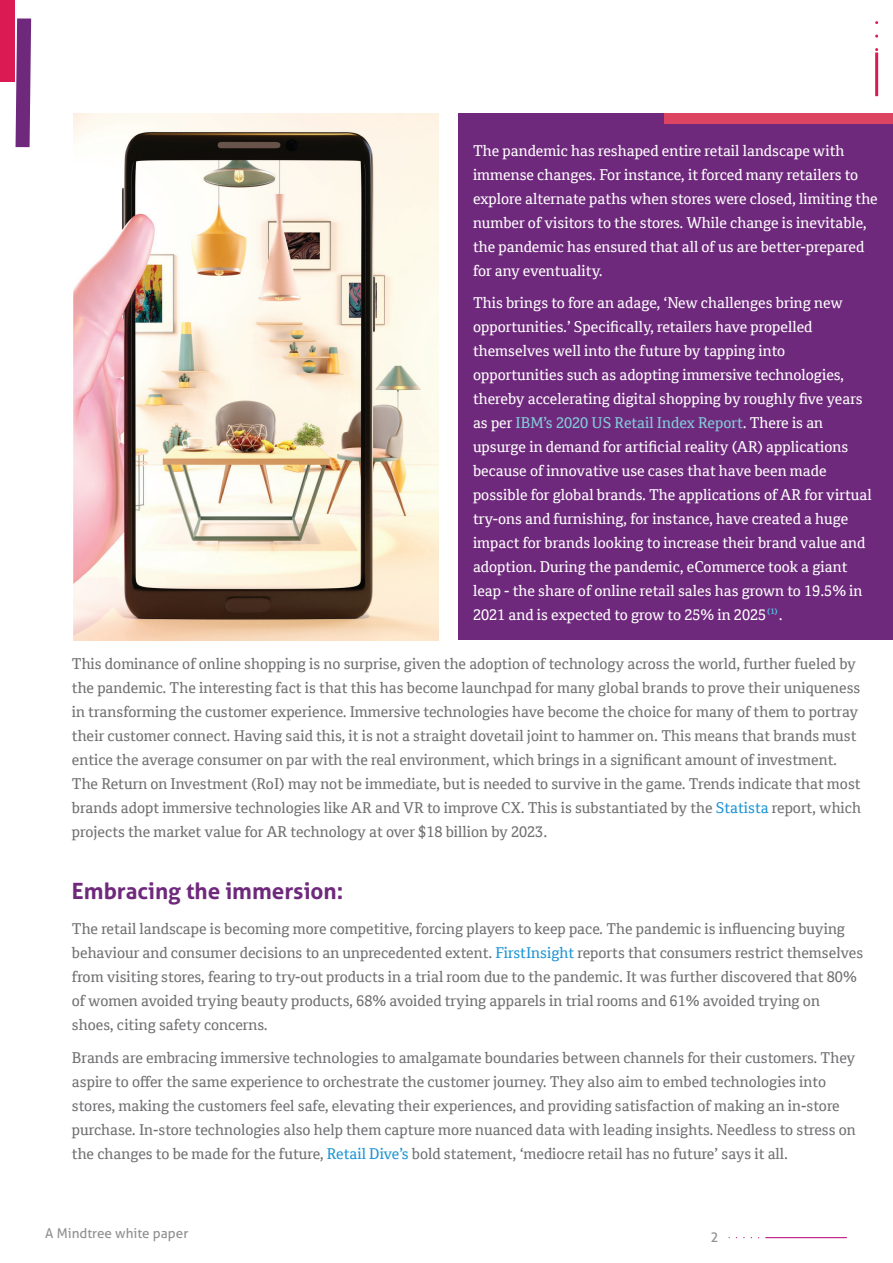
<style>
.page{position:relative;width:893px;height:1263px;background:#fff}
.page>*{position:absolute;margin:0;border:0;box-sizing:border-box;transform-origin:0 0}
.t1{font:700 22.5px "Aller Typo";color:#6f297c}
.t2{font:15px/24px "Cordale";color:#707073}
.t3{font:15px/24px "Cordale";color:#fff}
.t4{font:13.5px "Aller Typo";color:#919191}
.t5{font:700 7.8px "Cordale";color:#4dc6e2}
.s1{color:#82cdda}
.s2{color:#1e95d3}
</style>
<div class="page">
<div style="left:459px;top:113px;width:434px;height:527px;background:#6f297c"></div>
<div style="left:665px;top:113px;width:228px;height:11px;background:#dd4461"></div>
<hr style="left:766px;top:1237px;width:80px;height:1px;background:#c11b83">
<img style="left:73px;top:113px;width:365px;height:527px">
<svg style="left:16px;top:18px;width:15px;height:129px;background:#793885"></svg>
<div style="left:0;top:0;width:14px;height:81px;background:#db1a53"></div>
<hr style="left:875px;top:53px;width:3px;height:43px;background:#db1a53">
<p class="t3" style="left:473px;top:139px;width:406px">The pandemic has reshaped entire retail landscape with immense changes. For instance, it forced many retailers to explore alternate paths when stores were closed, limiting the number of visitors to the stores. While change is inevitable, the pandemic has ensured that all of us are better-prepared for any eventuality.</p>
<p class="t3" style="left:473px;top:291px;width:400px">This brings to fore an adage, ‘New challenges bring new opportunities.’ Specifically, retailers have propelled themselves well into the future by tapping into opportunities such as adopting immersive technologies, thereby accelerating digital shopping by roughly five years as per <span class="s1">IBM’s 2020 US Retail Index Report</span>. There is an upsurge in demand for artificial reality (AR) applications because of innovative use cases that have been made possible for global brands. The applications of AR for virtual try-ons and furnishing, for instance, have created a huge impact for brands looking to increase their brand value and adoption. During the pandemic, eCommerce took a giant leap - the share of online retail sales has grown to 19.5% in 2021 and is expected to grow to 25% in 2025 .</p>
<p class="t2" style="left:72px;top:652px;width:791px">This dominance of online shopping is no surprise, given the adoption of technology across the world, further fueled by the pandemic. The interesting fact is that this has become launchpad for many global brands to prove their uniqueness in transforming the customer experience. Immersive technologies have become the choice for many of them to portray their customer connect. Having said this, it is not a straight dovetail joint to hammer on. This means that brands must entice the average consumer on par with the real environment, which brings in a significant amount of investment.<br>The Return on Investment (RoI) may not be immediate, but is needed to survive in the game. Trends indicate that most brands adopt immersive technologies like AR and VR to improve CX. This is substantiated by the <span class="s2">Statista</span> report, which projects the market value for AR technology at over $18 billion by 2023.</p>
<p class="t5" style="left:767px;top:607px;width:12px">(1)</p>
<h1 class="t1" style="left:72px;top:877px;width:273px">Embracing the immersion:</h1>
<p class="t2" style="left:72px;top:916px;width:793px">The retail landscape is becoming more competitive, forcing players to keep pace. The pandemic is influencing buying behaviour and consumer decisions to an unprecedented extent. <span class="s2">FirstInsight</span> reports that consumers restrict themselves from visiting stores, fearing to try-out products in a trial room due to the pandemic. It was further discovered that 80% of women avoided trying beauty products, 68% avoided trying apparels in trial rooms and 61% avoided trying on shoes, citing safety concerns.</p>
<p class="t2" style="left:72px;top:1046px;width:785px">Brands are embracing immersive technologies to amalgamate boundaries between channels for their customers. They aspire to offer the same experience to orchestrate the customer journey. They also aim to embed technologies into stores, making the customers feel safe, elevating their experiences, and providing satisfaction of making an in-store purchase. In-store technologies also help them capture more nuanced data with leading insights. Needless to stress on the changes to be made for the future, <span class="s2">Retail Dive’s</span> bold statement, ‘mediocre retail has no future’ says it all.</p>
<p class="t4" style="left:45px;top:1225px;width:145px">A Mindtree white paper</p>
<p class="t4" style="left:711px;top:1229px;width:10px">2</p>
</div>
